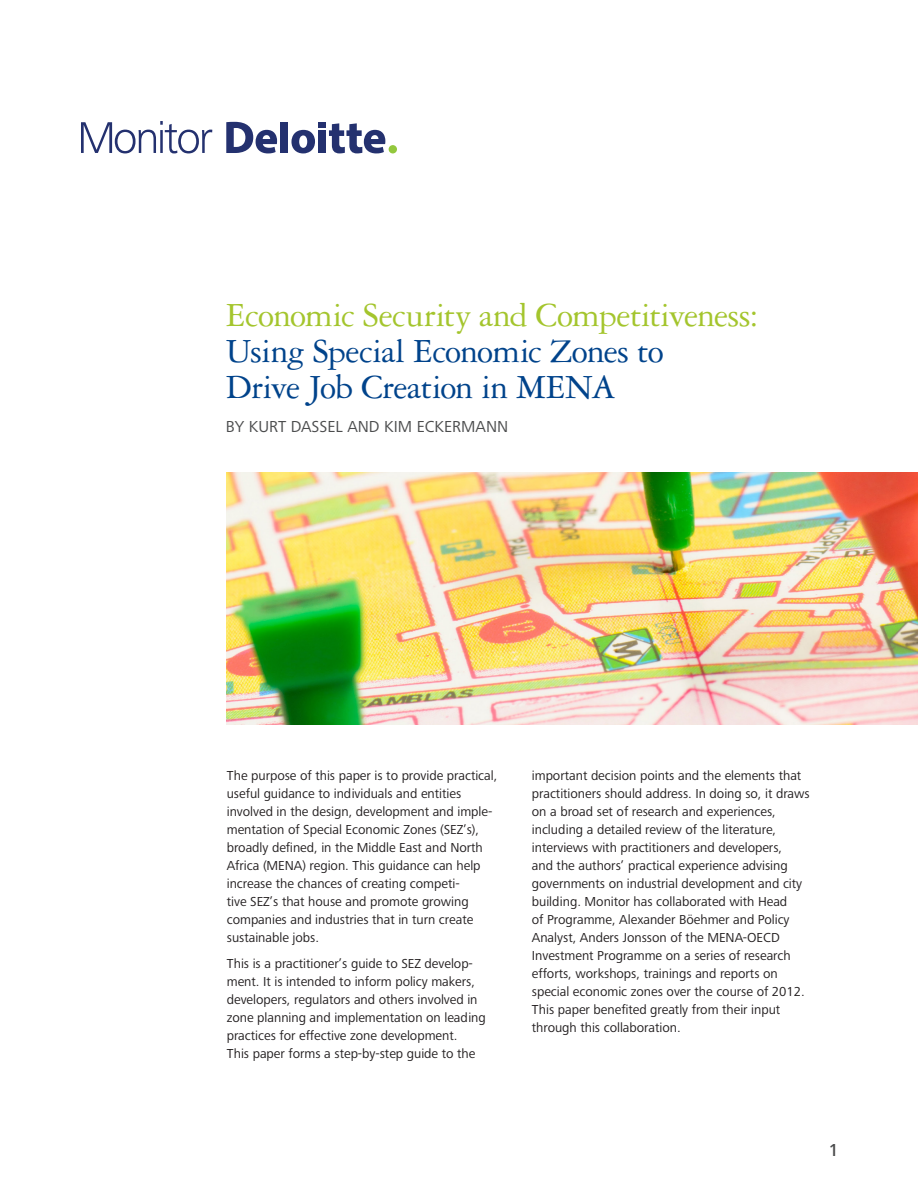
<style>
.page{position:relative;width:918px;height:1188px;background:#fff}
.page>*{position:absolute;margin:0;border:0;box-sizing:border-box;transform-origin:0 0}
.cover_heading_2{font:36px/36px "Garamond 3 LT Std";letter-spacing:-.025em;color:#00438b}
.Cover_heading_1{font:36px "Garamond 3 LT Std";letter-spacing:-.02em;color:#a4c52d}
.t1{font:500 18px "Frutiger Next Pro";color:#4b4c4d}
.byline{font:16.5px "Frutiger Next Pro";color:#4b4c4d}
.Body_Text{font:13.5px/18px "Frutiger Next Pro";letter-spacing:-.005em;color:#231f20}
</style>
<div class="page">
<svg style="left:81px;top:121px;width:131px;height:32px"></svg>
<div style="left:281px;top:122px;width:7px;height:31px;background:#24316f"></div>
<svg style="left:291px;top:130px;width:24px;height:23px"></svg>
<div style="left:318px;top:130px;width:8px;height:23px;background:#24316f"></div>
<div style="left:318px;top:122px;width:8px;height:6px;background:#24316f"></div>
<svg style="left:329px;top:123px;width:56px;height:30px"></svg>
<div style="left:389px;top:145px;width:8px;height:8px;background:#93c83d;border-radius:50%"></div>
<svg style="left:226px;top:122px;width:51px;height:31px"></svg>
<img style="left:226px;top:473px;width:692px;height:252px">
<p class="Cover_heading_1" style="left:226px;top:295px;width:534px">Economic Security and Competitiveness:</p>
<p class="cover_heading_2" style="left:226px;top:333px;width:439px">Using Special Economic Zones to<br>Drive Job Creation in MENA</p>
<p class="byline" style="left:226px;top:417px;width:284px">BY KURT DASSEL AND KIM ECKERMANN</p>
<p class="Body_Text" style="left:227px;top:767px;width:272px">The purpose of this paper is to provide practical, useful guidance to individuals and entities involved in the design, development and imple&shy;mentation of Special Economic Zones (SEZ’s), broadly defined, in the Middle East and North Africa (MENA) region. This guidance can help increase the chances of creating competi-<br>tive SEZ’s that house and promote growing companies and industries that in turn create sustainable jobs.</p>
<p class="Body_Text" style="left:227px;top:954px;width:261px">This is a practitioner’s guide to SEZ develop&shy;ment. It is intended to inform policy makers, developers, regulators and others involved in zone planning and implementation on leading practices for effective zone development.<br>This paper forms a step-by-step guide to the</p>
<p class="Body_Text" style="left:532px;top:767px;width:279px">important decision points and the elements that practitioners should address. In doing so, it draws on a broad set of research and experiences, including a detailed review of the literature, interviews with practitioners and developers,<br>and the authors’ practical experience advising governments on industrial development and city building. Monitor has collaborated with Head<br>of Programme, Alexander Böehmer and Policy Analyst, Anders Jonsson of the MENA-OECD Investment Programme on a series of research efforts, workshops, trainings and reports on special economic zones over the course of 2012.<br>This paper benefited greatly from their input through this collaboration.</p>
<p class="t1" style="left:828px;top:1140px;width:12px">1</p>
</div>
